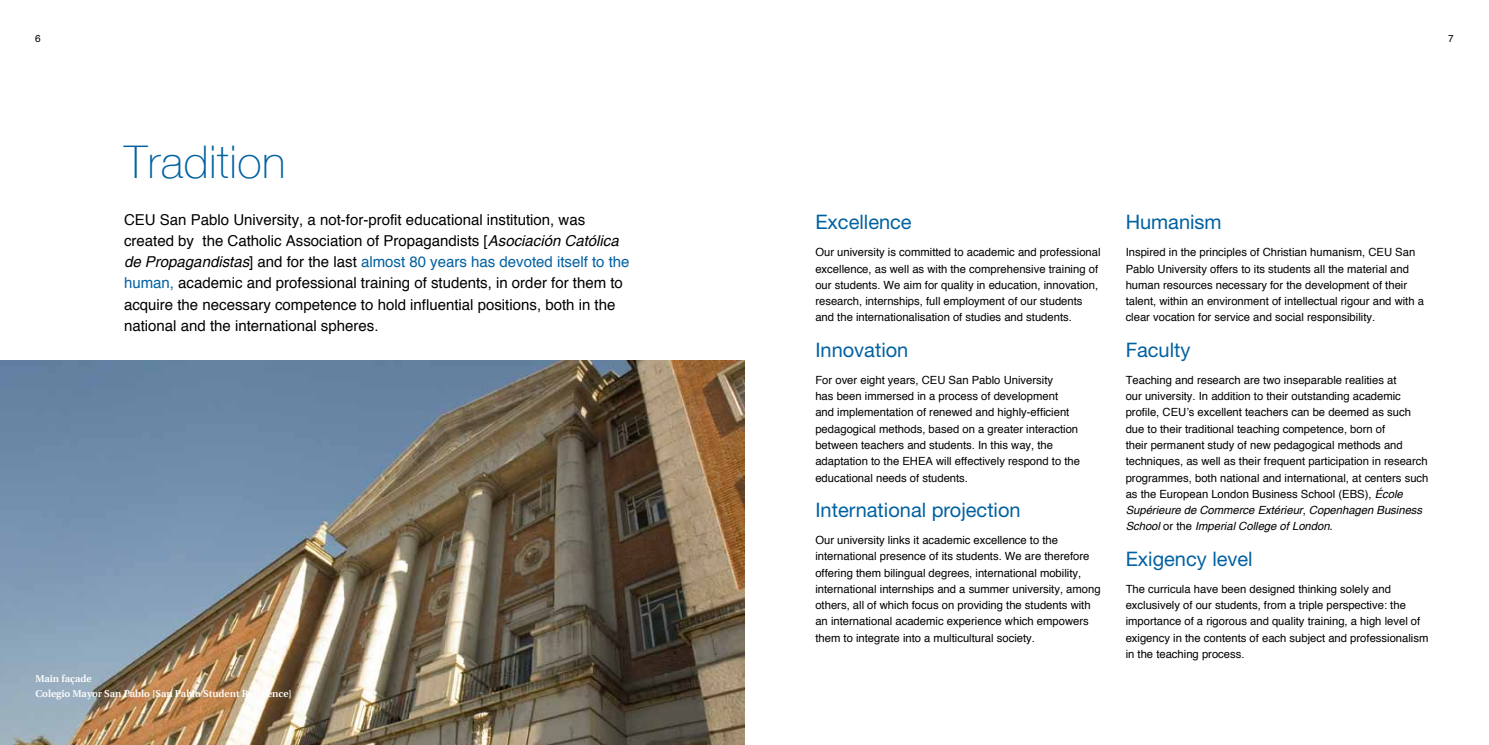
<style>
.page{position:relative;width:1489px;height:745px;background:#fff}
.page>*{position:absolute;margin:0;border:0;box-sizing:border-box;transform-origin:0 0}
.t1{font:100 45px "Helve Nue";letter-spacing:.01em;color:#0061a1}
.t2{font:20px "Helvetica Neue";color:#0061a1}
.t3{font:15px/21.2px "Helvetica";color:#000}
.t4{font:11.25px/16.2px "Helvetica";color:#000}
.t5{font:600 10px/15px "Utopia";color:#fff}
.t6{font:10px "Helvetica";color:#000}
.s1{font-style:italic}
.s2{color:#0061a1}
</style>
<div class="page">
<img style="left:0;top:360px;width:744px;height:384px">
<p class="t6" style="left:35px;top:32px;width:7px">6</p>
<p class="t6" style="left:1447px;top:32px;width:7px">7</p>
<h1 class="t1" style="left:124px;top:134px;width:163px">Tradition</h1>
<p class="t3" style="left:124px;top:208px;width:507px">CEU San Pablo University, a not-for-profit educational institution, was created by the Catholic Association of Propagandists [<span class="s1">Asociación Católica de Propagandistas</span>] and for the last <span class="s2">almost 80 years has devoted itself to the human,</span> academic and professional training of students, in order for them to acquire the necessary competence to hold influential positions, both in the national and the international spheres.</p>
<p class="t5" style="left:35px;top:670px;width:258px">Main façade<br>Colegio Mayor San Pablo [San Pablo Student Residence]</p>
<h2 class="t2" style="left:815px;top:210px;width:98px">Excellence</h2>
<p class="t4" style="left:815px;top:244px;width:287px">Our university is committed to academic and professional excellence, as well as with the comprehensive training of our students. We aim for quality in education, innovation, research, internships, full employment of our students and the internationalisation of studies and students.</p>
<h2 class="t2" style="left:815px;top:338px;width:94px">Innovation</h2>
<p class="t4" style="left:815px;top:371px;width:266px">For over eight years, CEU San Pablo University<br>has been immersed in a process of development<br>and implementation of renewed and highly-efficient pedagogical methods, based on a greater interaction between teachers and students. In this way, the adaptation to the EHEA will effectively respond to the educational needs of students.</p>
<h2 class="t2" style="left:815px;top:498px;width:207px">International projection</h2>
<p class="t4" style="left:815px;top:531px;width:287px">Our university links it academic excellence to the international presence of its students. We are therefore offering them bilingual degrees, international mobility, international internships and a summer university, among others, all of which focus on providing the students with an international academic experience which empowers them to integrate into a multicultural society.</p>
<h2 class="t2" style="left:1125px;top:210px;width:97px">Humanism</h2>
<p class="t4" style="left:1125px;top:244px;width:300px">Inspired in the principles of Christian humanism, CEU San Pablo University offers to its students all the material and human resources necessary for the development of their talent, within an environment of intellectual rigour and with a clear vocation for service and social responsibility.</p>
<h2 class="t2" style="left:1125px;top:338px;width:66px">Faculty</h2>
<p class="t4" style="left:1125px;top:371px;width:304px">Teaching and research are two inseparable realities at<br>our university. In addition to their outstanding academic profile, CEU’s excellent teachers can be deemed as such due to their traditional teaching competence, born of<br>their permanent study of new pedagogical methods and techniques, as well as their frequent participation in research programmes, both national and international, at centers such as the European London Business School (EBS), <span class="s1">École Supérieure de Commerce Extérieur</span>, <span class="s1">Copenhagen Business School</span> or the <span class="s1">Imperial College of London.</span></p>
<h2 class="t2" style="left:1125px;top:546px;width:129px">Exigency level</h2>
<p class="t4" style="left:1125px;top:580px;width:304px">The curricula have been designed thinking solely and exclusively of our students, from a triple perspective: the importance of a rigorous and quality training, a high level of exigency in the contents of each subject and professionalism in the teaching process.</p>
</div>
